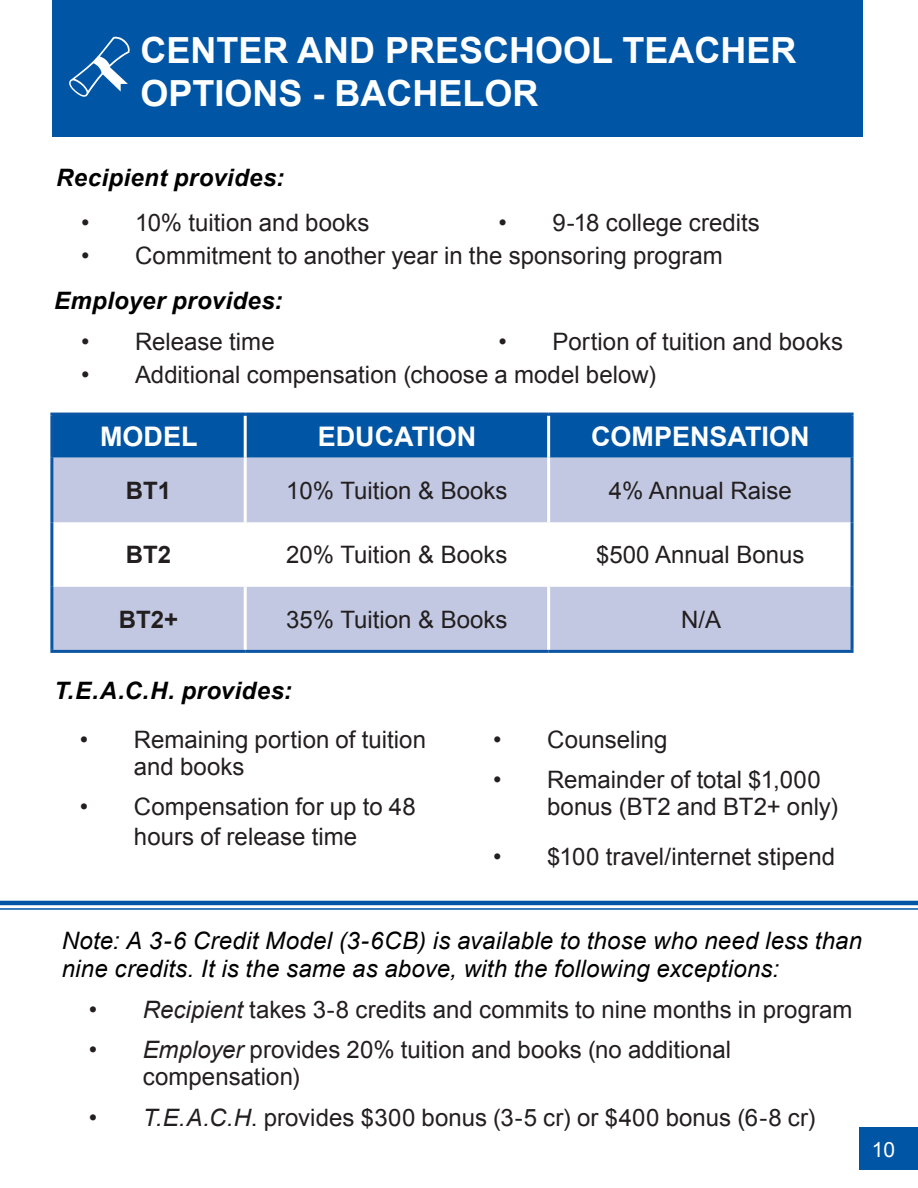
<style>
.page{position:relative;width:918px;height:1188px;background:#fff}
.page>*{position:absolute;margin:0;border:0;box-sizing:border-box;transform-origin:0 0}
.t1{font:700 36px/43.2px "Arial";color:#fff}
.Table_Headers{font:700 27px "Arial";color:#fff}
.Table_Headers-2{font:24px/27px "Arial";color:#231f20}
.t2{font:italic 24px/28.8px "Arial";letter-spacing:.01em;color:#000}
.t3{font:italic 700 24px "Arial";letter-spacing:.015em;color:#000}
.Table_Headers-3{font:700 24px "Arial";color:#231f20}
.t4{font:21px "Arial";color:#fff}
.s1{font-style:italic}
</style>
<div class="page">
<div style="left:860px;top:1127px;width:58px;height:42px;background:#0155a5"></div>
<div style="left:53px;top:0;width:810px;height:136px;background:#0155a5"></div>
<svg style="left:69px;top:36px;width:61px;height:61px"></svg>
<div style="left:53px;top:416px;width:798px;height:42px;background:#0155a5"></div>
<svg style="left:53px;top:458px;width:798px;height:192px;fill:#c2c8e1"></svg>
<hr style="left:244px;top:416px;width:3px;height:42px;background:#fff">
<hr style="left:547px;top:416px;width:3px;height:42px;background:#fff">
<hr style="left:244px;top:458px;width:3px;height:64px;background:#fff">
<hr style="left:547px;top:458px;width:3px;height:64px;background:#fff">
<hr style="left:244px;top:587px;width:3px;height:63px;background:#fff">
<hr style="left:547px;top:587px;width:3px;height:63px;background:#fff">
<hr style="left:50px;top:413px;width:195px;height:3px;background:#0a55a4">
<hr style="left:50px;top:416px;width:3px;height:42px;background:#0a55a4">
<hr style="left:245px;top:413px;width:304px;height:3px;background:#0a55a4">
<hr style="left:549px;top:413px;width:305px;height:3px;background:#0a55a4">
<hr style="left:851px;top:416px;width:3px;height:42px;background:#0a55a4">
<hr style="left:50px;top:458px;width:3px;height:64px;background:#0a55a4">
<hr style="left:851px;top:458px;width:3px;height:64px;background:#0a55a4">
<hr style="left:50px;top:522px;width:3px;height:65px;background:#0a55a4">
<hr style="left:851px;top:522px;width:3px;height:65px;background:#0a55a4">
<hr style="left:50px;top:587px;width:3px;height:63px;background:#0a55a4">
<hr style="left:851px;top:587px;width:3px;height:63px;background:#0a55a4">
<hr style="left:50px;top:650px;width:195px;height:3px;background:#0a55a4">
<hr style="left:245px;top:650px;width:304px;height:3px;background:#0a55a4">
<hr style="left:549px;top:650px;width:305px;height:3px;background:#0a55a4">
<hr style="left:0;top:901px;width:918px;height:4px;background:#0155a5">
<hr style="left:0;top:908px;width:918px;height:2px;background:#0155a5">
<p class="t1" style="left:140px;top:30px;width:658px">CENTER AND PRESCHOOL TEACHER<br>OPTIONS - BACHELOR</p>
<p class="t3" style="left:56px;top:162px;width:229px">Recipient provides:</p>
<p class="Table_Headers-2" style="left:81px;top:210px;width:290px">• 10% tuition and books</p>
<p class="Table_Headers-2" style="left:499px;top:210px;width:263px">• 9-18 college credits</p>
<p class="Table_Headers-2" style="left:81px;top:242px;width:643px">• Commitment to another year in the sponsoring program</p>
<p class="t3" style="left:54px;top:285px;width:230px">Employer provides:</p>
<p class="Table_Headers-2" style="left:81px;top:328px;width:195px">• Release time</p>
<p class="Table_Headers-2" style="left:499px;top:328px;width:346px">• Portion of tuition and books</p>
<p class="Table_Headers-2" style="left:81px;top:361px;width:577px">• Additional compensation (choose a model below)</p>
<p class="Table_Headers" style="left:100px;top:418px;width:99px">MODEL</p>
<p class="Table_Headers" style="left:318px;top:418px;width:160px">EDUCATION</p>
<p class="Table_Headers" style="left:591px;top:418px;width:220px">COMPENSATION</p>
<p class="Table_Headers-3" style="left:126px;top:474px;width:47px">BT1</p>
<p class="Table_Headers-2" style="left:286px;top:477px;width:223px">10% Tuition &amp; Books</p>
<p class="Table_Headers-2" style="left:609px;top:477px;width:184px">4% Annual Raise</p>
<p class="Table_Headers-3" style="left:126px;top:539px;width:47px">BT2</p>
<p class="Table_Headers-2" style="left:286px;top:542px;width:223px">20% Tuition &amp; Books</p>
<p class="Table_Headers-2" style="left:596px;top:542px;width:210px">$500 Annual Bonus</p>
<p class="Table_Headers-3" style="left:119px;top:604px;width:61px">BT2+</p>
<p class="Table_Headers-2" style="left:286px;top:606px;width:223px">35% Tuition &amp; Books</p>
<p class="Table_Headers-2" style="left:681px;top:606px;width:42px">N/A</p>
<p class="t3" style="left:54px;top:675px;width:239px">T.E.A.C.H. provides:</p>
<p class="Table_Headers-2" style="left:134px;top:726px;width:294px;text-indent:-54px">• Remaining portion of tuition and books</p>
<p class="Table_Headers-2" style="left:80px;top:792px;width:337px;line-height:30px;text-align:center">• Compensation for up to 48 hours of release time</p>
<p class="Table_Headers-2" style="left:493px;top:726px;width:176px">• Counseling</p>
<p class="Table_Headers-2" style="left:547px;top:766px;width:293px;text-indent:-54px">• Remainder of total $1,000 bonus (BT2 and BT2+ only)</p>
<p class="Table_Headers-2" style="left:493px;top:843px;width:343px">• $100 travel/internet stipend</p>
<p class="t2" style="left:62px;top:926px;width:802px">Note: A 3-6 Credit Model (3-6CB) is available to those who need less than nine credits. It is the same as above, with the following exceptions:</p>
<p class="Table_Headers-2" style="left:89px;top:996px;width:765px"><span class="s1">• Recipient</span> takes 3-8 credits and commits to nine months in program</p>
<p class="Table_Headers-2" style="left:143px;top:1037px;width:590px;text-indent:-54px"><span class="s1">• Employer</span> provides 20% tuition and books (no additional compensation)</p>
<p class="Table_Headers-2" style="left:89px;top:1104px;width:728px"><span class="s1">• T.E.A.C.H</span>. provides $300 bonus (3-5 cr) or $400 bonus (6-8 cr)</p>
<p class="t4" style="left:872px;top:1136px;width:25px">10</p>
</div>
